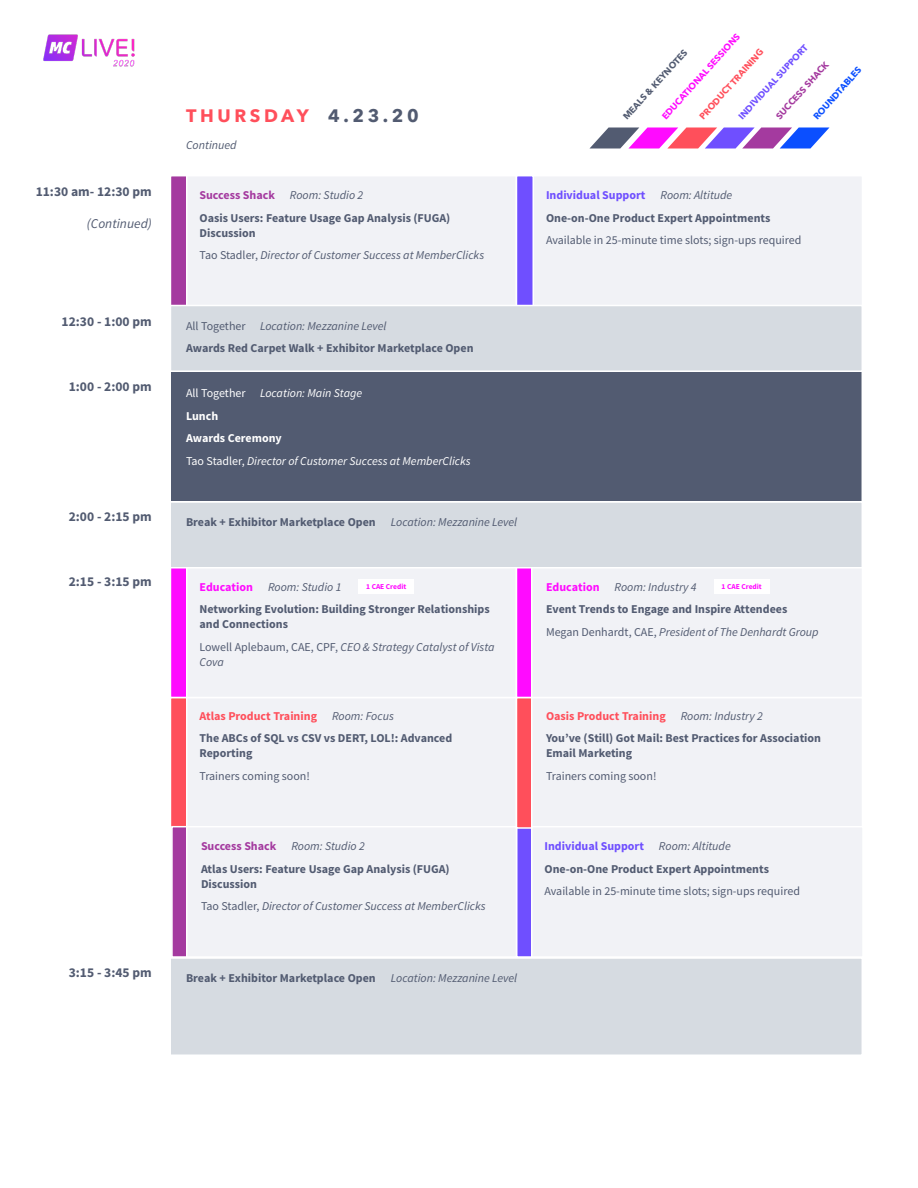
<style>
.page{position:relative;width:918px;height:1188px;background:#fff}
.page>*{position:absolute;margin:0;border:0;box-sizing:border-box;transform-origin:0 0}
.t1{font:700 18px "Avenir Next";letter-spacing:.2em;color:#ff4f5b}
.t2{font:700 13.5px "Source Sans Pro";color:#525b71}
.t3{font:italic 13.5px "Source Sans Pro";color:#525b71}
.t4{font:700 12px/22.5px "Source Sans Pro";color:#525b71}
.t5{font:italic 12px/22.5px "Source Sans Pro";color:#525b71}
.t6{font:12px "Source Sans Pro";color:#525b71}
.t7{font:italic 12px/22.5px "Source Sans Pro";color:#fff}
.t8{font:700 9px "Avenir Next";color:#ff0bff}
.t9{font:700 9px "Avenir Next";color:#6f4fff}
.t10{font:700 9px "Avenir Next";color:#ff4f5b}
.t11{font:700 9px "Avenir Next";color:#525b71}
.t12{font:700 9px "Avenir Next";color:#a43a9f}
.t13{font:700 9px "Avenir Next";color:#0b4fff}
.t14{font:700 7.5px "Source Sans Pro";color:#ff0bff}
.s1{color:#525b71}
.s2{color:#a43a9f}
.s3{font-weight:400;font-style:italic}
.s4{font-weight:700;font-style:normal}
.s5{font-style:normal}
.s6{color:#6f4fff}
.s7{font-weight:400}
.s8{font-weight:700;font-style:normal;color:#ff0bff}
.s9{color:#ff0bff}
.s10{color:#ff4f5b}
</style>
<div class="page">
<div style="left:170px;top:566px;width:347px;height:132px;background:#f1f2f6"></div>
<div style="left:516px;top:566px;width:347px;height:132px;background:#f1f2f6"></div>
<div style="left:170px;top:175px;width:347px;height:132px;background:#f1f2f6;border:2px solid #fff"></div>
<div style="left:516px;top:175px;width:347px;height:132px;background:#f1f2f6;border:2px solid #fff"></div>
<div style="left:170px;top:697px;width:347px;height:132px;background:#f1f2f6;border:2px solid #fff"></div>
<div style="left:170px;top:826px;width:347px;height:132px;background:#f1f2f6;border:2px solid #fff"></div>
<div style="left:516px;top:697px;width:347px;height:132px;background:#f1f2f6;border:2px solid #fff"></div>
<div style="left:516px;top:826px;width:348px;height:132px;background:#f1f2f6;border:2px solid #fff"></div>
<div style="left:169px;top:370px;width:694px;height:132px;background:#525b71"></div>
<div style="left:170px;top:566px;width:18px;height:132px;background:#ff0bff;border:2px solid #fff"></div>
<div style="left:516px;top:566px;width:16px;height:132px;background:#ff0bff;border:2px solid #fff"></div>
<div style="left:169px;top:957px;width:694px;height:99px;background:#d6dbe1;border:2px solid #fff"></div>
<div style="left:169px;top:501px;width:694px;height:67px;background:#d6dbe1;border:2px solid #fff"></div>
<div style="left:170px;top:175px;width:18px;height:132px;background:#a43a9f;border:2px solid #fff"></div>
<div style="left:516px;top:175px;width:18px;height:132px;background:#6f4fff;border:2px solid #fff"></div>
<div style="left:170px;top:305px;width:693px;height:67px;background:#d6dbe1;border:2px solid #fff"></div>
<div style="left:170px;top:697px;width:18px;height:132px;background:#ff4f5b;border:2px solid #fff"></div>
<div style="left:516px;top:826px;width:16px;height:132px;background:#6f4fff;border:2px solid #fff"></div>
<div style="left:516px;top:697px;width:16px;height:132px;background:#ff4f5b;border:2px solid #fff"></div>
<div style="left:171px;top:826px;width:17px;height:132px;background:#a43a9f;border:2px solid #fff"></div>
<div style="left:358px;top:579px;width:56px;height:15px;background:#fff"></div>
<div style="left:714px;top:579px;width:56px;height:15px;background:#fff"></div>
<svg style="left:590px;top:128px;width:239px;height:20px"></svg>
<img style="left:44px;top:34px;width:91px;height:33px">
<h1 class="t1" style="left:186px;top:100px;width:234px">THURSDAY <span class="s1">4.23.20</span></h1>
<p class="t5" style="left:186px;top:134px;width:52px">Continued</p>
<p class="t8" style="left:658px;top:113px;width:113px;rotate:-48deg">EDUCATIONAL SESSIONS</p>
<p class="t9" style="left:735px;top:113px;width:99px;rotate:-48deg">INDIVIDUAL SUPPORT</p>
<p class="t10" style="left:695px;top:113px;width:92px;rotate:-48deg">PRODUCT TRAINING</p>
<p class="t11" style="left:619px;top:113px;width:92px;rotate:-48deg">MEALS &amp; KEYNOTES</p>
<p class="t12" style="left:772px;top:113px;width:76px;rotate:-48deg">SUCCESS SHACK</p>
<p class="t13" style="left:809px;top:113px;width:68px;rotate:-48deg">ROUNDTABLES</p>
<p class="t2" style="left:36px;top:183px;width:118px">11:30 am- 12:30 pm</p>
<p class="t3" style="left:87px;top:216px;width:66px">(Continued)</p>
<p class="t4" style="left:200px;top:185px;width:252px"><span class="s2">Success Shack</span> <span class="s3">Room: Studio 2<br></span>Oasis Users: Feature Usage Gap Analysis (FUGA)</p>
<p class="t5" style="left:200px;top:222px;width:286px"><span class="s4">Discussion<br></span><span class="s5">Tao Stadler,</span> Director of Customer Success at MemberClicks</p>
<p class="t4" style="left:546px;top:185px;width:226px"><span class="s6">Individual Support</span> <span class="s3">Room: Altitude<br></span>One-on-One Product Expert Appointments</p>
<p class="t6" style="left:546px;top:233px;width:257px">Available in 25-minute time slots; sign-ups required</p>
<p class="t2" style="left:62px;top:313px;width:92px">12:30 - 1:00 pm</p>
<p class="t2" style="left:69px;top:378px;width:85px">1:00 - 2:00 pm</p>
<p class="t4" style="left:186px;top:315px;width:289px"><span class="s7">All Together</span> <span class="s3">Location: Mezzanine Level<br></span>Awards Red Carpet Walk + Exhibitor Marketplace Open</p>
<p class="t7" style="left:186px;top:382px;width:286px"><span class="s5">All Together</span> Location: Main Stage<br><span class="s4">Lunch<br>Awards Ceremony<br></span><span class="s5">Tao Stadler,</span> Director of Customer Success at MemberClicks</p>
<p class="t2" style="left:69px;top:508px;width:85px">2:00 - 2:15 pm</p>
<p class="t4" style="left:186px;top:512px;width:333px">Break + Exhibitor Marketplace Open <span class="s3">Location: Mezzanine Level</span></p>
<p class="t2" style="left:69px;top:573px;width:85px">2:15 - 3:15 pm</p>
<p class="t14" style="left:366px;top:581px;width:42px">1 CAE Credit</p>
<p class="t5" style="left:546px;top:576px;width:274px"><span class="s8">Education</span> Room: Industry 4<br><span class="s4">Event Trends to Engage and Inspire Attendees<br></span><span class="s5">Megan Denhardt, CAE,</span> President of The Denhardt Group</p>
<p class="t4" style="left:200px;top:576px;width:292px"><span class="s9">Education</span> <span class="s3">Room: Studio 1<br></span>Networking Evolution: Building Stronger Relationships</p>
<p class="t5" style="left:200px;top:613px;width:297px"><span class="s4">and Connections<br></span><span class="s5">Lowell Aplebaum, CAE, CPF,</span> CEO &amp; Strategy Catalyst of Vista</p>
<p class="t5" style="left:200px;top:651px;width:26px">Cova</p>
<p class="t14" style="left:722px;top:581px;width:42px">1 CAE Credit</p>
<p class="t4" style="left:200px;top:705px;width:254px"><span class="s10">Atlas Product Training</span> <span class="s3">Room: Focus<br></span>The ABCs of SQL vs CSV vs DERT, LOL!: Advanced</p>
<p class="t4" style="left:200px;top:743px;width:54px">Reporting</p>
<p class="t6" style="left:200px;top:768px;width:112px">Trainers coming soon!</p>
<p class="t4" style="left:546px;top:705px;width:277px"><span class="s10">Oasis Product Training</span> <span class="s3">Room: Industry 2<br></span>You’ve (Still) Got Mail: Best Practices for Association</p>
<p class="t4" style="left:546px;top:743px;width:88px">Email Marketing</p>
<p class="t6" style="left:546px;top:768px;width:112px">Trainers coming soon!</p>
<p class="t4" style="left:201px;top:836px;width:250px"><span class="s2">Success Shack</span> <span class="s3">Room: Studio 2<br></span>Atlas Users: Feature Usage Gap Analysis (FUGA)</p>
<p class="t5" style="left:201px;top:873px;width:286px"><span class="s4">Discussion<br></span><span class="s5">Tao Stadler,</span> Director of Customer Success at MemberClicks</p>
<p class="t4" style="left:544px;top:836px;width:226px"><span class="s6">Individual Support</span> <span class="s3">Room: Altitude<br></span>One-on-One Product Expert Appointments</p>
<p class="t6" style="left:544px;top:884px;width:257px">Available in 25-minute time slots; sign-ups required</p>
<p class="t2" style="left:69px;top:964px;width:85px">3:15 - 3:45 pm</p>
<p class="t4" style="left:186px;top:968px;width:333px">Break + Exhibitor Marketplace Open <span class="s3">Location: Mezzanine Level</span></p>
</div>
